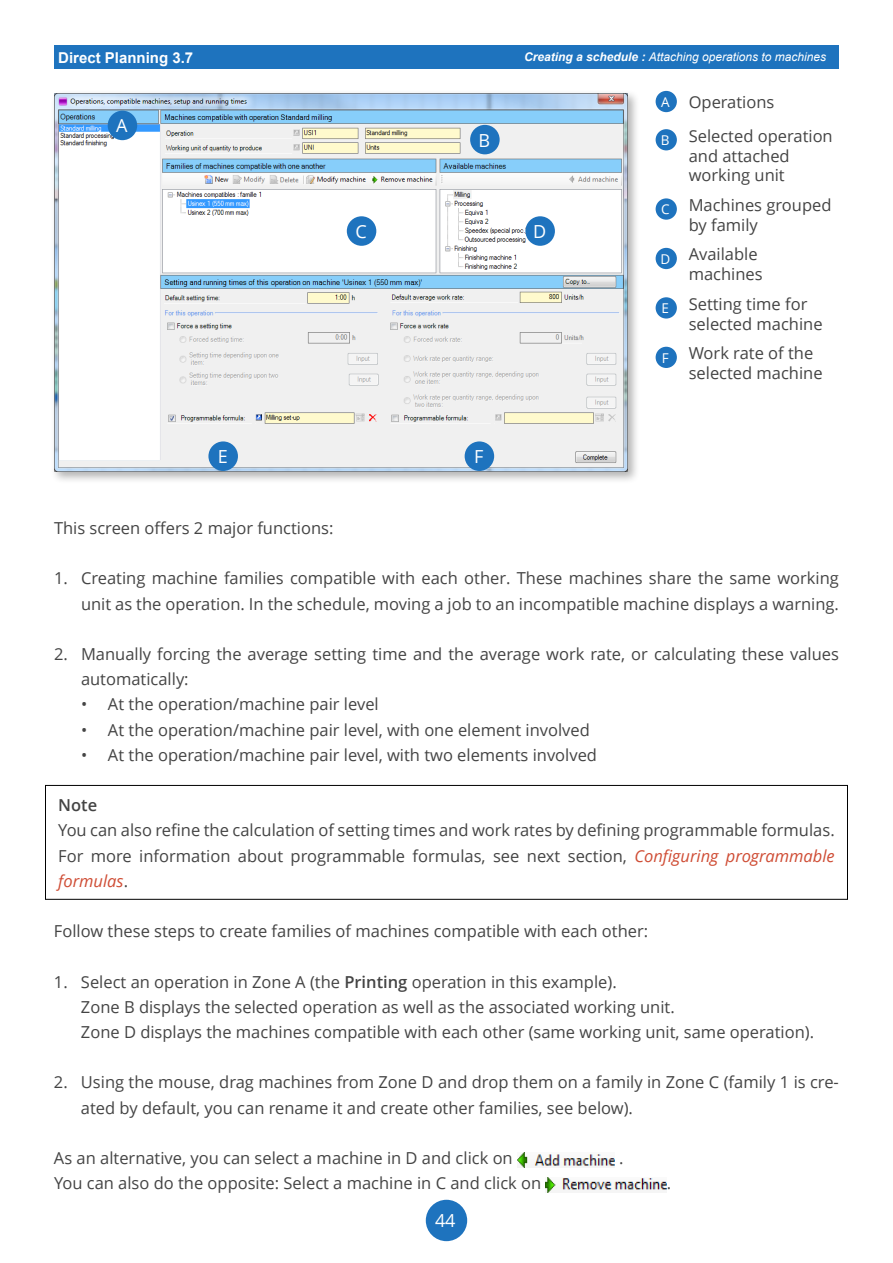
<style>
.page{position:relative;width:893px;height:1263px;background:#fff}
.page>*{position:absolute;margin:0;border:0;box-sizing:border-box;transform-origin:0 0}
.t1{font:18px "Open Sans";color:#fff}
.t2{font:16.5px/25.2px "Open Sans";color:#444}
.t3{font:600 16.5px "Open Sans";color:#444}
.t4{font:700 15px "Arial";color:#fff}
.t5{font:italic 12px "Arial";color:#fff}
.s1{font-weight:700}
.s2{font-size:13.5px;color:#fff}
.s3{font-style:italic;color:#cf4d35}
.s4{font-weight:600}
</style>
<div class="page">
<div style="left:426px;top:1200px;width:41px;height:41px;background:#1e73be;border-radius:50%"></div>
<div style="left:54px;top:45px;width:785px;height:24px;background:#1e73be"></div>
<div style="left:45px;top:785px;width:803px;height:115px;border:1px solid #000"></div>
<img style="left:517px;top:1152px;width:98px;height:15px">
<img style="left:545px;top:1177px;width:122px;height:15px">
<div style="left:51px;top:90px;width:589px;height:394px;background:#000;opacity:.3"></div>
<img style="left:54px;top:93px;width:574px;height:378px">
<div style="left:656px;top:91px;width:21px;height:21px;background:#1e73be;border-radius:50%"></div>
<div style="left:656px;top:129px;width:21px;height:21px;background:#1e73be;border-radius:50%"></div>
<div style="left:656px;top:198px;width:21px;height:22px;background:#1e73be;border-radius:50%"></div>
<div style="left:656px;top:248px;width:21px;height:21px;background:#1e73be;border-radius:50%"></div>
<div style="left:656px;top:297px;width:21px;height:22px;background:#1e73be;border-radius:50%"></div>
<div style="left:656px;top:347px;width:21px;height:21px;background:#1e73be;border-radius:50%"></div>
<div style="left:108px;top:111px;width:29px;height:29px;background:#1e73be;border-radius:50%"></div>
<div style="left:470px;top:125px;width:30px;height:29px;background:#1e73be;border-radius:50%"></div>
<div style="left:347px;top:216px;width:29px;height:30px;background:#1e73be;border-radius:50%"></div>
<div style="left:525px;top:216px;width:30px;height:30px;background:#1e73be;border-radius:50%"></div>
<div style="left:208px;top:441px;width:30px;height:30px;background:#1e73be;border-radius:50%"></div>
<div style="left:465px;top:441px;width:29px;height:30px;background:#1e73be;border-radius:50%"></div>
<p class="t4" style="left:58px;top:47px;width:137px">Direct Planning 3.7</p>
<p class="t5" style="left:524px;top:50px;width:304px"><span class="s1">Creating a schedule :</span> Attaching operations to machines</p>
<p class="t1" style="left:116px;top:113px;width:13px">A</p>
<p class="t1" style="left:479px;top:128px;width:13px">B</p>
<p class="t1" style="left:355px;top:219px;width:13px">C</p>
<p class="t1" style="left:533px;top:219px;width:15px">D</p>
<p class="t1" style="left:218px;top:444px;width:12px">E</p>
<p class="t1" style="left:474px;top:444px;width:11px">F</p>
<p class="t2" style="left:661px;top:84px;width:173px;line-height:33.9px"><span class="s2">A</span> Operations<br><sub>B</sub> Selected operation</p>
<p class="t2" style="left:689px;top:145px;width:103px;line-height:19.8px">and attached working unit</p>
<p class="t2" style="left:689px;top:195px;width:144px;line-height:19.8px;text-indent:-28px"><sub>C</sub> Machines grouped by family</p>
<p class="t2" style="left:689px;top:244px;width:75px;line-height:19.8px;text-indent:-28px"><sub>D</sub> Available machines</p>
<p class="t2" style="left:689px;top:294px;width:135px;line-height:19.8px;text-indent:-27px"><sub>E</sub> Setting time for selected machine</p>
<p class="t2" style="left:689px;top:343px;width:135px;line-height:19.8px;text-indent:-27px"><sub>F</sub> Work rate of the selected machine</p>
<p class="t2" style="left:54px;top:515px;width:281px">This screen offers 2 major functions:</p>
<p class="t2" style="left:54px;top:565px;width:786px;text-align:right">1. Creating machine families compatible with each other. These machines share the same working unit as the operation. In the schedule, moving a job to an incompatible machine displays a warning.</p>
<p class="t2" style="left:81px;top:641px;width:759px;text-indent:-27px">2. Manually forcing the average setting time and the average work rate, or calculating these values automatically:</p>
<p class="t2" style="left:81px;top:691px;width:299px">• At the operation/machine pair level</p>
<p class="t2" style="left:81px;top:717px;width:510px">• At the operation/machine pair level, with one element involved</p>
<p class="t2" style="left:81px;top:742px;width:517px">• At the operation/machine pair level, with two elements involved</p>
<p class="t3" style="left:58px;top:794px;width:40px">Note</p>
<p class="t2" style="left:58px;top:817px;width:778px;text-align:justify">You can also refine the calculation of setting times and work rates by defining programmable formulas.<br>For more information about programmable formulas, see next section, <span class="s3">Configuring programmable formulas</span>.</p>
<p class="t2" style="left:54px;top:918px;width:596px">Follow these steps to create families of machines compatible with each other:</p>
<p class="t2" style="left:81px;top:969px;width:735px;text-indent:-27px">1. Select an operation in Zone A (the <span class="s4">Printing</span> operation in this example).<br>Zone B displays the selected operation as well as the associated working unit.<br>Zone D displays the machines compatible with each other (same working unit, same operation).</p>
<p class="t2" style="left:81px;top:1069px;width:759px;text-indent:-27px">2. Using the mouse, drag machines from Zone D and drop them on a family in Zone C (family 1 is cre&shy;ated by default, you can rename it and create other families, see below).</p>
<p class="t2" style="left:54px;top:1145px;width:460px">As an alternative, you can select a machine in D and click on</p>
<p class="t2" style="left:619px;top:1145px;width:6px">.</p>
<p class="t2" style="left:54px;top:1170px;width:489px">You can also do the opposite: Select a machine in C and click on</p>
<p class="t2" style="left:667px;top:1170px;width:3px">.</p>
<p class="t1" style="left:435px;top:1208px;width:22px">44</p>
</div>
